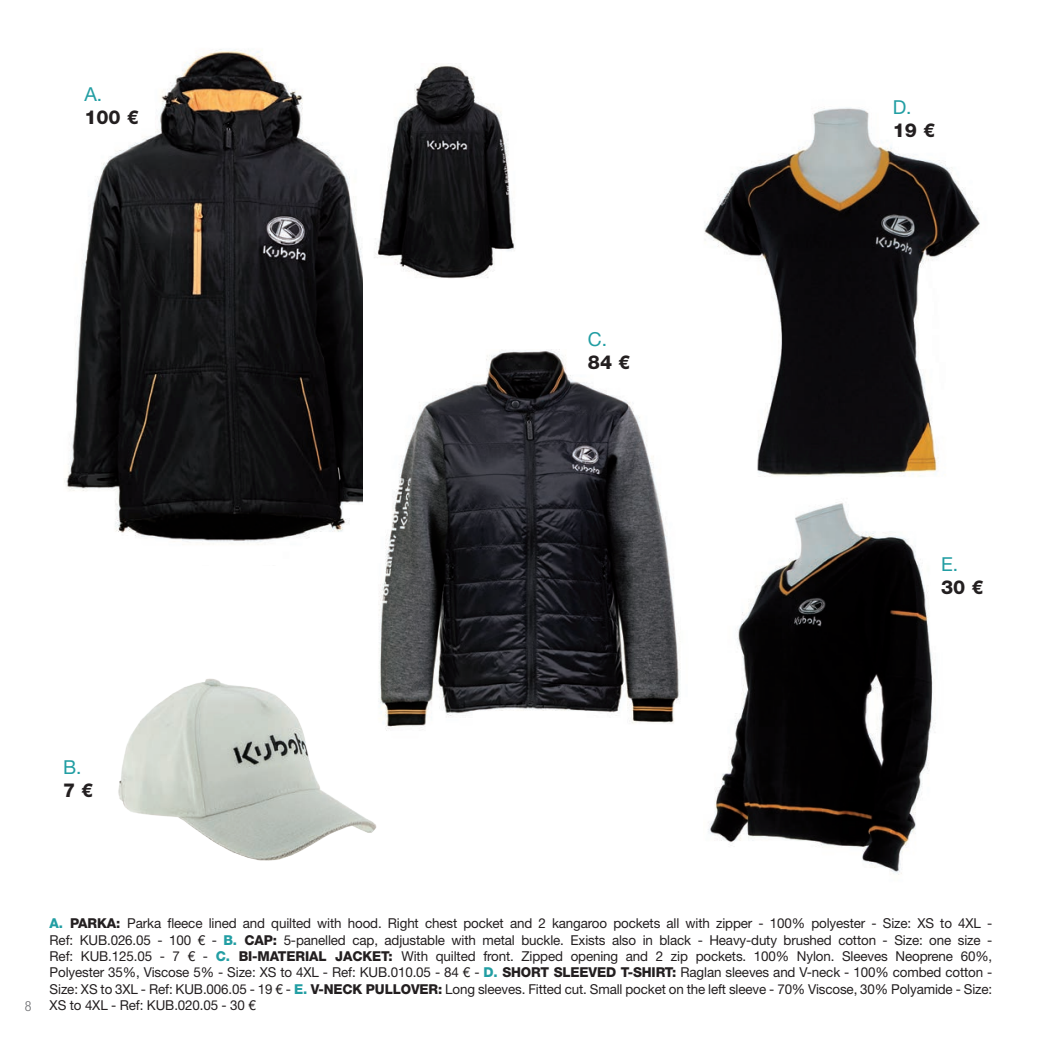
<style>
.page{position:relative;width:1042px;height:1042px;background:#fff}
.page>*{position:absolute;margin:0;border:0;box-sizing:border-box;transform-origin:0 0}
.t1{font:800 19.25px "Helvetica Neue LT";color:#231f20}
.t2{font:19.25px "Helvetica Neue LT";color:#229ea3}
.t3{font:300 condensed 14px "Helvetica Neue LT";color:#6c6d70}
.t4{font:13.65px/16.4px "Helvetica Neue LT";letter-spacing:-.01em;color:#231f20;text-align:justify}
.s1{font-weight:800;color:#229ea3}
.s2{font-weight:800}
</style>
<div class="page">
<img style="left:66px;top:49px;width:296px;height:496px">
<img style="left:704px;top:108px;width:276px;height:369px">
<img style="left:379px;top:350px;width:302px;height:376px">
<img style="left:708px;top:503px;width:225px;height:372px">
<img style="left:374px;top:63px;width:141px;height:216px">
<img style="left:118px;top:662px;width:286px;height:199px">
<p class="t2" style="left:84px;top:83px;width:19px">A.</p>
<p class="t1" style="left:84px;top:106px;width:56px">100 €</p>
<p class="t2" style="left:893px;top:96px;width:20px">D.</p>
<p class="t1" style="left:893px;top:119px;width:44px">19 €</p>
<p class="t2" style="left:588px;top:328px;width:21px">C.</p>
<p class="t1" style="left:588px;top:351px;width:44px">84 €</p>
<p class="t2" style="left:941px;top:552px;width:19px">E.</p>
<p class="t1" style="left:941px;top:576px;width:44px">30 €</p>
<p class="t2" style="left:63px;top:756px;width:20px">B.</p>
<p class="t1" style="left:63px;top:779px;width:32px">7 €</p>
<p class="t3" style="left:25px;top:998px;width:8px">8</p>
<p class="t4" style="left:50px;top:915px;width:944px"><span class="s1">A.</span> <span class="s2">PARKA:</span> Parka fleece lined and quilted with hood. Right chest pocket and 2 kangaroo pockets all with zipper - 100% polyester - Size: XS to 4XL - Ref: KUB.026.05 - 100 € - <span class="s1">B.</span> <span class="s2">CAP:</span> 5-panelled cap, adjustable with metal buckle. Exists also in black - Heavy-duty brushed cotton - Size: one size - Ref: KUB.125.05 - 7 € - <span class="s1">C.</span> <span class="s2">BI-MATERIAL JACKET:</span> With quilted front. Zipped opening and 2 zip pockets. 100% Nylon. Sleeves Neoprene 60%, Polyester 35%, Viscose 5% - Size: XS to 4XL - Ref: KUB.010.05 - 84 € - <span class="s1">D.</span> <span class="s2">SHORT SLEEVED T-SHIRT:</span> Raglan sleeves and V-neck - 100% combed cotton - Size: XS to 3XL - Ref: KUB.006.05 - 19 € - <span class="s1">E.</span> <span class="s2">V-NECK PULLOVER:</span> Long sleeves. Fitted cut. Small pocket on the left sleeve - 70% Viscose, 30% Polyamide - Size:<br>XS to 4XL - Ref: KUB.020.05 - 30 €</p>
</div>
